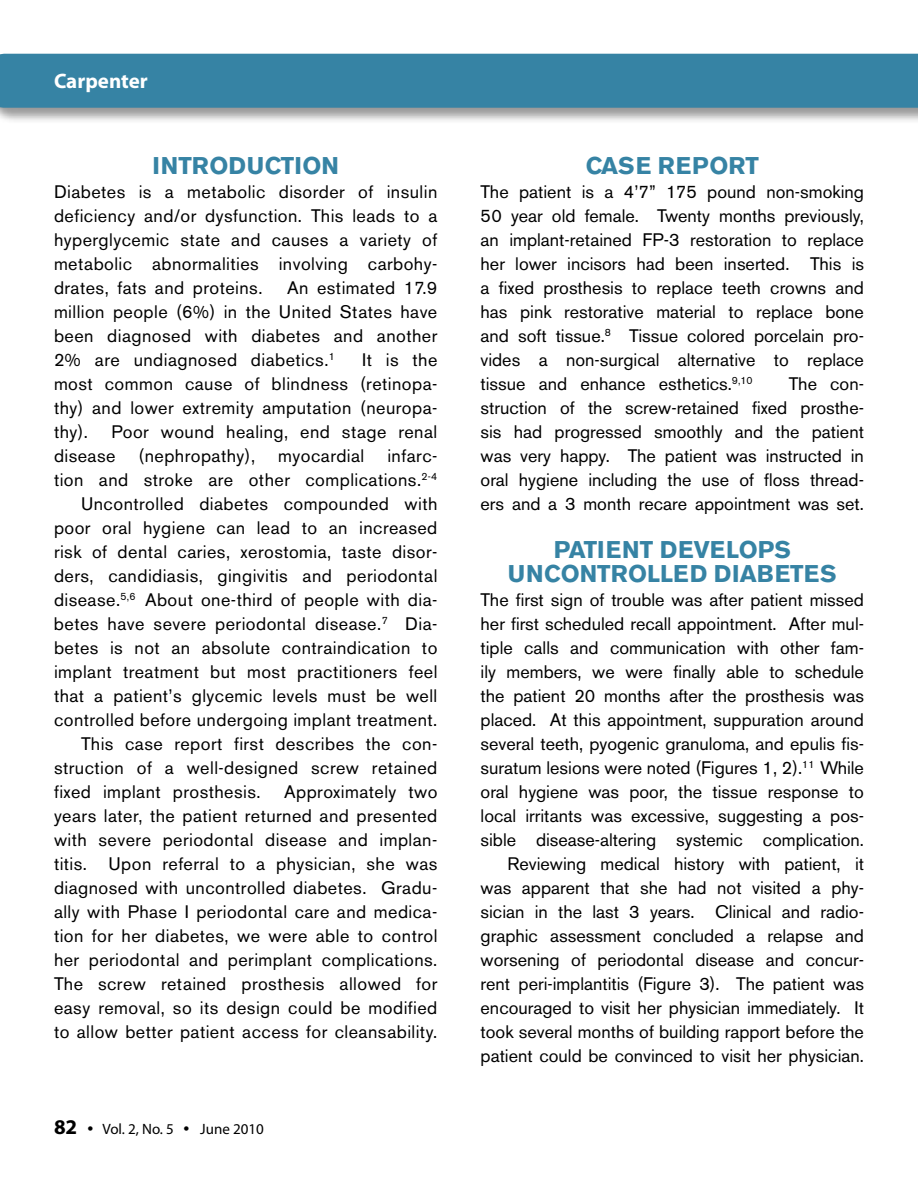
<style>
.page{position:relative;width:918px;height:1188px;background:#fff}
.page>*{position:absolute;margin:0;border:0;box-sizing:border-box;transform-origin:0 0}
.t1{font:700 24px/24px "Akzidenz Grotesk BE";color:#3683a4;text-align:center}
.t2{font:700 21px "Myriad Pro";color:#fff}
.t3{font:18px/24px "Akzidenz Grotesk BE";color:#000;text-align:justify}
.t4{font:18px/24px "Akzidenz Grotesk BE";letter-spacing:.025em;color:#000}
.t5{font:15px "Myriad Pro";color:#000}
.s1{font-weight:700;font-size:21px}
.s2{font-size:21px}
</style>
<div class="page">
<div style="left:0;top:54px;width:918px;height:70px;background:#000;opacity:.4"></div>
<div style="left:0;top:54px;width:918px;height:54px;background:#3683a4"></div>
<p class="t2" style="left:54px;top:68px;width:95px">Carpenter</p>
<h1 class="t1" style="left:152px;top:154px;width:188px">INTRODUCTION</h1>
<p class="t3" style="left:54px;top:180px;width:385px">Diabetes is a metabolic disorder of insulin deficiency and/or dysfunction. This leads to a hyperglycemic state and causes a variety of metabolic abnormalities involving carbohy&shy;drates, fats and proteins.</p>
<p class="t3" style="left:54px;top:276px;width:385px;text-indent:233px">An estimated 17.9 million people (6%) in the United States have been diagnosed with diabetes and another 2% are undiagnosed diabetics.<sup>1</sup></p>
<p class="t3" style="left:54px;top:348px;width:385px;text-indent:308px">It is the most common cause of blindness (retinopa&shy;thy) and lower extremity amputation (neuropa&shy;thy).</p>
<p class="t4" style="left:54px;top:420px;width:385px;text-indent:57px">Poor wound healing, end stage renal disease</p>
<p class="t4" style="left:139px;top:444px;width:118px">(nephropathy),</p>
<p class="t4" style="left:278px;top:444px;width:88px">myocardial</p>
<p class="t3" style="left:387px;top:444px;width:51px">infarc-</p>
<p class="t4" style="left:54px;top:468px;width:385px">tion and stroke are other complications.<sup>2-4</sup></p>
<p class="t4" style="left:81px;top:492px;width:358px">Uncontrolled diabetes compounded with</p>
<p class="t4" style="left:54px;top:516px;width:385px">poor oral hygiene can lead to an increased</p>
<p class="t4" style="left:54px;top:540px;width:385px">risk of dental caries, xerostomia, taste disor-</p>
<p class="t4" style="left:54px;top:564px;width:385px">ders, candidiasis, gingivitis and periodontal</p>
<p class="t4" style="left:54px;top:588px;width:385px">disease.<sup>5,6</sup> About one-third of people with dia-</p>
<p class="t4" style="left:54px;top:612px;width:385px">betes have severe periodontal disease.<sup>7</sup> Dia-</p>
<p class="t4" style="left:54px;top:636px;width:385px">betes is not an absolute contraindication to</p>
<p class="t4" style="left:54px;top:660px;width:385px">implant treatment but most practitioners feel</p>
<p class="t4" style="left:54px;top:684px;width:385px">that a patient’s glycemic levels must be well</p>
<p class="t4" style="left:54px;top:708px;width:385px">controlled before undergoing implant treatment.</p>
<p class="t4" style="left:81px;top:732px;width:358px">This case report first describes the con-</p>
<p class="t4" style="left:54px;top:756px;width:385px">struction of a well-designed screw retained</p>
<p class="t4" style="left:54px;top:780px;width:208px">fixed implant prosthesis.</p>
<p class="t3" style="left:54px;top:780px;width:385px;text-indent:230px">Approximately two years later, the patient returned and presented with severe periodontal disease and implan&shy;titis. Upon referral to a physician, she was diagnosed with uncontrolled diabetes. Gradu&shy;ally with Phase I periodontal care and medica&shy;tion for her diabetes, we were able to control her periodontal and perimplant complications.<br>The screw retained prosthesis allowed for easy removal, so its design could be modified to allow better patient access for cleansability.</p>
<p class="t5" style="left:54px;top:1120px;width:211px"><span class="s1">82</span> <span class="s2">•</span> Vol. 2, No. 5 <span class="s2">•</span> June 2010</p>
<h1 class="t1" style="left:586px;top:154px;width:175px">CASE REPORT</h1>
<p class="t3" style="left:481px;top:180px;width:385px">The patient is a 4’7” 175 pound non-smoking 50 year old female. Twenty months previously, an implant-retained FP-3 restoration to replace her lower incisors had been inserted. This is a fixed prosthesis to replace teeth crowns and has pink restorative material to replace bone and soft tissue.<sup>8</sup> Tissue colored porcelain pro&shy;vides a non-surgical alternative to replace tissue and enhance esthetics.<sup>9,10</sup></p>
<p class="t3" style="left:481px;top:372px;width:385px;text-indent:308px">The con&shy;struction of the screw-retained fixed prosthe&shy;sis had progressed smoothly and the patient was very happy. The patient was instructed in oral hygiene including the use of floss thread&shy;ers and a 3 month recare appointment was set.</p>
<h1 class="t1" style="left:508px;top:538px;width:331px">PATIENT DEVELOPS<br>UNCONTROLLED DIABETES</h1>
<p class="t3" style="left:481px;top:588px;width:385px;text-align:right">The first sign of trouble was after patient missed her first scheduled recall appointment. After mul&shy;tiple calls and communication with other fam&shy;ily members, we were finally able to schedule the patient 20 months after the prosthesis was placed. At this appointment, suppuration around several teeth, pyogenic granuloma, and epulis fis&shy;suratum lesions were noted (Figures 1, 2).<sup>11</sup> While oral hygiene was poor, the tissue response to local irritants was excessive, suggesting a pos&shy;sible disease-altering systemic complication.<br>Reviewing medical history with patient, it was apparent that she had not visited a phy&shy;sician in the last 3 years. Clinical and radio&shy;graphic assessment concluded a relapse and worsening of periodontal disease and concur&shy;rent peri-implantitis (Figure 3). The patient was encouraged to visit her physician immediately. It took several months of building rapport before the patient could be convinced to visit her physician.</p>
</div>
